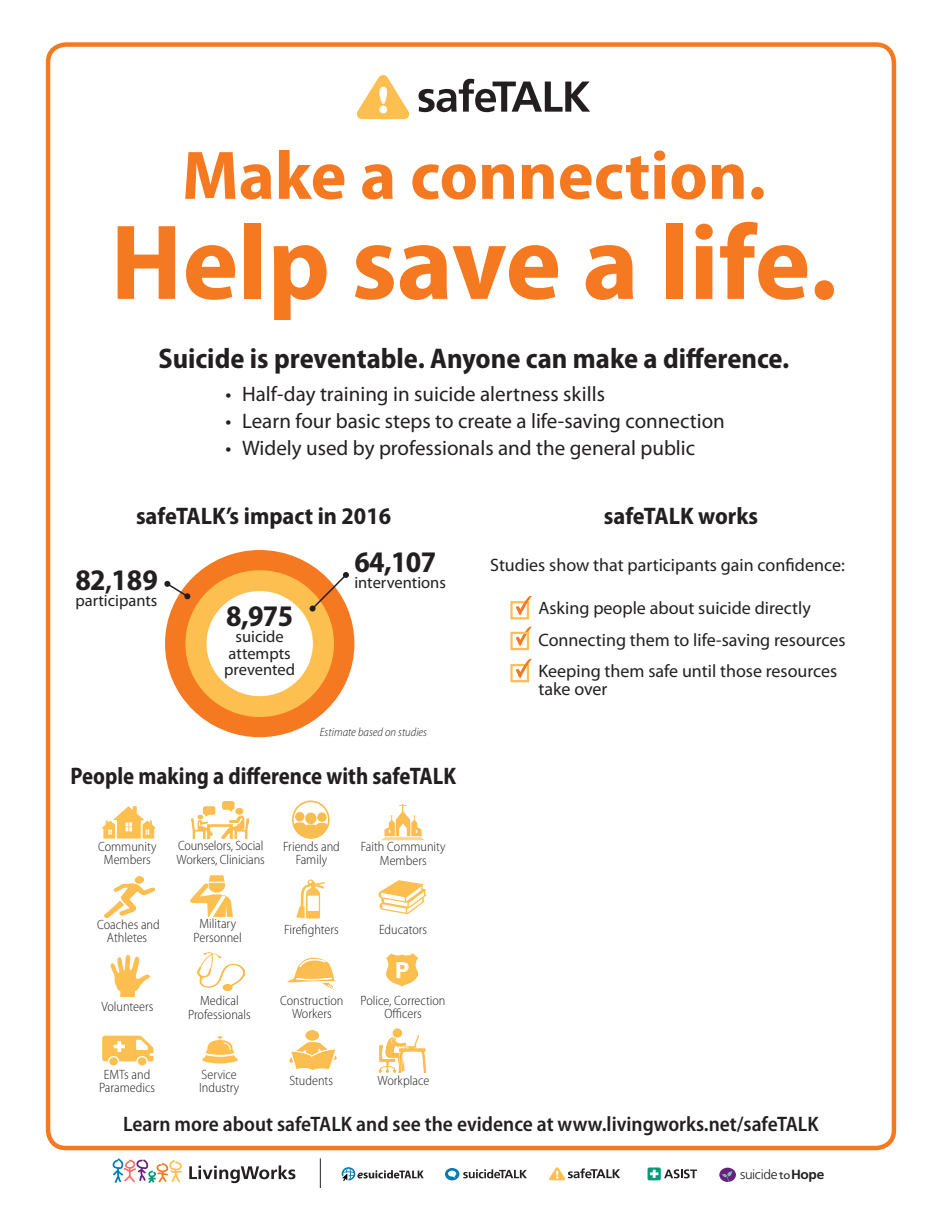
<style>
.page{position:relative;width:945px;height:1215px;background:#fff}
.page>*{position:absolute;margin:0;border:0;box-sizing:border-box;transform-origin:0 0}
.t1{font:700 semi-condensed 107.7px "Myriad Pro";color:#f47921;scale:1.05 1}
.t2{font:700 semi-condensed 69.3px "Myriad Pro";color:#f47921;scale:1.05 1}
.Body_1st_space_after{font:700 semi-condensed 30px "Myriad Pro";letter-spacing:-.02em;color:#231f20}
.t3{font:700 semi-condensed 28.5px "Myriad Pro";color:#231f20}
.t4{font:700 semi-condensed 24px "Myriad Pro";color:#231f20;scale:.93 1}
.t5{font:700 semi-condensed 24px "Myriad Pro";color:#231f20}
.t6{font:21px "Myriad Pro";color:#231f20}
.t7{font:600 semi-condensed 21px "Myriad Pro";color:#231f20}
.t8{font:18px/18px "Myriad Pro";color:#231f20}
.Body_1st_space_after-2{font:16.5px/16.5px "Myriad Pro";color:#231f20;text-align:center}
.t9{font:300 semi-condensed 13.5px/13.5px "Myriad Pro";color:#231f20;text-align:center}
.t10{font:300 13.35px "Frutiger LT";letter-spacing:-.025em;color:#231f20}
.t11{font:italic 300 semi-condensed 12px "Myriad Pro";color:#231f20}
.s1{font-weight:600}
.s2{font-weight:400;font-size:10.95px}
.s3{font-weight:700}
</style>
<div class="page">
<svg style="left:648px;top:1167px;width:49px;height:13px"></svg>
<svg style="left:549px;top:1167px;width:71px;height:13px"></svg>
<svg style="left:342px;top:1167px;width:82px;height:14px"></svg>
<svg style="left:445px;top:1168px;width:82px;height:12px"></svg>
<svg style="left:719px;top:1168px;width:17px;height:14px"></svg>
<svg style="left:721px;top:1171px;width:12px;height:11px"></svg>
<svg style="left:189px;top:1165px;width:106px;height:18px"></svg>
<svg style="left:113px;top:1158px;width:69px;height:25px"></svg>
<hr style="left:320px;top:1158px;width:1px;height:30px;background:#231f20">
<div style="left:46px;top:42px;width:850px;height:1108px;border:4px solid #f47921;border-radius:18px"></div>
<svg style="left:190px;top:875px;width:43px;height:41px"></svg>
<img style="left:191px;top:802px;width:58px;height:36px">
<svg style="left:292px;top:800px;width:38px;height:39px"></svg>
<div style="left:305px;top:813px;width:12px;height:11px;background:#f7bd4e;border-radius:50%"></div>
<div style="left:317px;top:812px;width:10px;height:10px;background:#f7bd4e;border-radius:50%"></div>
<div style="left:295px;top:812px;width:9px;height:9px;background:#f7bd4e;border-radius:50%"></div>
<svg style="left:101px;top:806px;width:55px;height:33px"></svg>
<img style="left:381px;top:804px;width:44px;height:37px">
<svg style="left:378px;top:880px;width:48px;height:34px"></svg>
<svg style="left:296px;top:879px;width:29px;height:40px"></svg>
<img style="left:105px;top:877px;width:49px;height:40px">
<img style="left:197px;top:952px;width:47px;height:38px">
<img style="left:386px;top:954px;width:31px;height:33px">
<svg style="left:110px;top:955px;width:40px;height:42px"></svg>
<img style="left:287px;top:957px;width:49px;height:32px">
<div style="left:109px;top:1057px;width:9px;height:8px;background:#fdbf4f;border-radius:50%"></div>
<div style="left:138px;top:1057px;width:8px;height:8px;background:#fdbf4f;border-radius:50%"></div>
<svg style="left:102px;top:1035px;width:52px;height:26px"></svg>
<img style="left:378px;top:1028px;width:49px;height:45px">
<img style="left:290px;top:1031px;width:47px;height:38px">
<svg style="left:202px;top:1036px;width:36px;height:28px"></svg>
<div style="left:165px;top:550px;width:189px;height:187px;background:#f47921;border-radius:50%"></div>
<div style="left:185px;top:570px;width:149px;height:147px;background:#fdbf4f;border-radius:50%"></div>
<div style="left:207px;top:591px;width:106px;height:105px;background:#fff;border-radius:50%"></div>
<svg style="left:310px;top:572px;width:39px;height:39px"></svg>
<svg style="left:164px;top:581px;width:26px;height:18px"></svg>
<svg style="left:516px;top:627px;width:16px;height:19px"></svg>
<div style="left:510px;top:632px;width:19px;height:18px;border:2px solid #fdbf4f"></div>
<div style="left:510px;top:664px;width:19px;height:18px;border:2px solid #fdbf4f"></div>
<svg style="left:516px;top:659px;width:16px;height:19px"></svg>
<div style="left:510px;top:601px;width:19px;height:18px;border:2px solid #fdbf4f"></div>
<svg style="left:516px;top:596px;width:16px;height:20px"></svg>
<svg style="left:357px;top:75px;width:52px;height:44px"></svg>
<svg style="left:419px;top:79px;width:171px;height:33px"></svg>
<p class="t2" style="left:182px;top:137px;width:558px">Make a connection.</p>
<p class="t1" style="left:110px;top:203px;width:694px">Help save a life.</p>
<p class="t3" style="left:158px;top:342px;width:633px">Suicide is preventable. Anyone can make a difference.</p>
<p class="t6" style="left:226px;top:381px;width:381px">• Half-day training in suicide alertness skills</p>
<p class="t6" style="left:226px;top:408px;width:501px">• Learn four basic steps to create a life-saving connection</p>
<p class="t6" style="left:226px;top:435px;width:471px">• Widely used by professionals and the general public</p>
<p class="t5" style="left:136px;top:503px;width:257px">safeTALK’s impact in 2016</p>
<p class="Body_1st_space_after" style="left:75px;top:563px;width:84px">82<span class="s1">,</span>189</p>
<p class="Body_1st_space_after-2" style="left:75px;top:592px;width:84px">participants</p>
<p class="Body_1st_space_after" style="left:226px;top:599px;width:69px">8,975</p>
<p class="Body_1st_space_after-2" style="left:224px;top:628px;width:72px">suicide attempts prevented</p>
<p class="Body_1st_space_after" style="left:354px;top:545px;width:83px">64,107</p>
<p class="Body_1st_space_after-2" style="left:354px;top:574px;width:93px">interventions</p>
<p class="t11" style="left:320px;top:726px;width:109px">Estimate based on studies</p>
<p class="t4" style="left:71px;top:762px;width:416px">People making a difference with safeTALK</p>
<p class="t9" style="left:177px;top:839px;width:90px;text-align:left">Counselors, Social<br>Workers, Clinicians</p>
<p class="t9" style="left:283px;top:840px;width:58px">Friends and<br>Family</p>
<p class="t9" style="left:98px;top:840px;width:60px">Community<br>Members</p>
<p class="t9" style="left:361px;top:840px;width:86px">Faith Community<br>Members</p>
<p class="t9" style="left:97px;top:918px;width:64px">Coaches and<br>Athletes</p>
<p class="t9" style="left:194px;top:917px;width:50px">Military<br>Personnel</p>
<p class="t9" style="left:284px;top:923px;width:56px">Firefighters</p>
<p class="t9" style="left:379px;top:923px;width:50px">Educators</p>
<p class="t9" style="left:188px;top:994px;width:64px">Medical<br>Professionals</p>
<p class="t9" style="left:361px;top:994px;width:87px">Police, Correction<br>Officers</p>
<p class="t9" style="left:101px;top:1000px;width:53px">Volunteers</p>
<p class="t9" style="left:280px;top:994px;width:65px">Construction<br>Workers</p>
<p class="t9" style="left:99px;top:1068px;width:57px">EMTs and<br>Paramedics</p>
<p class="t9" style="left:289px;top:1074px;width:45px">Students</p>
<p class="t9" style="left:377px;top:1074px;width:53px">Workplace</p>
<p class="t9" style="left:199px;top:1068px;width:42px;text-align:left">Service<br>Industry</p>
<p class="t5" style="left:604px;top:503px;width:156px">safeTALK works</p>
<p class="t8" style="left:490px;top:555px;width:356px">Studies show that participants gain confidence:</p>
<p class="t8" style="left:538px;top:599px;width:274px">Asking people about suicide directly</p>
<p class="t8" style="left:538px;top:630px;width:309px">Connecting them to life-saving resources</p>
<p class="t8" style="left:538px;top:662px;width:300px">Keeping them safe until those resources take over</p>
<p class="t7" style="left:123px;top:1113px;width:697px">Learn more about safeTALK and see the evidence at www.livingworks.net/safeTALK</p>
<p class="t10" style="left:740px;top:1167px;width:86px">suicide <span class="s2">to</span><span class="s3">Hope</span></p>
</div>
